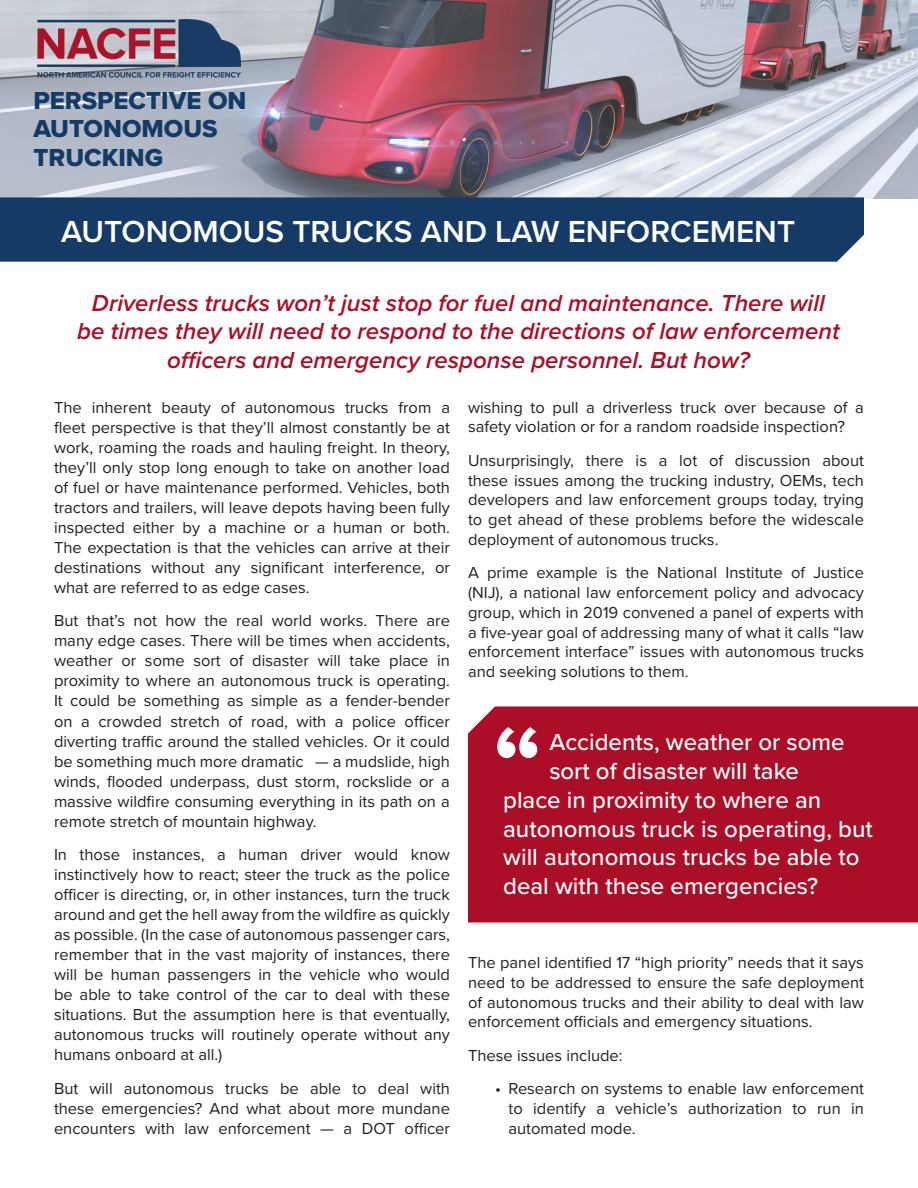
<style>
.page{position:relative;width:918px;height:1188px;background:#fff}
.page>*{position:absolute;margin:0;border:0;box-sizing:border-box;transform-origin:0 0}
.Bold_Text{font:700 108px "Proxima Nova";color:#fff}
.Headline{font:600 31.5px "Proxima Nova";color:#fff}
.t1{font:25.5px/28.5px "Proxima Nova Extrabld";color:#143a65}
.Body_Text{font:italic 600 24px/28.5px "Proxima Nova";color:#ab0f28;text-align:center}
.Body_Text-2{font:500 24px "Proxima Nova";color:#fff}
.Body_Text-3{font:16.5px/20.1px "Proxima Nova";color:#231f20;text-align:justify}
</style>
<div class="page">
<img style="left:0;top:0;width:918px;height:199px">
<img style="left:37px;top:19px;width:203px;height:61px">
<div style="left:0;top:197px;width:864px;height:65px;background:#143a65"></div>
<div style="left:468px;top:706px;width:450px;height:216px;background:#ab0f28"></div>
<h3 class="t1" style="left:33px;top:86px;width:214px">PERSPECTIVE ON<br>AUTONOMOUS<br>TRUCKING</h3>
<p class="Headline" style="left:61px;top:208px;width:735px">AUTONOMOUS TRUCKS AND LAW ENFORCEMENT</p>
<p class="Body_Text" style="left:77px;top:288px;width:764px">Driverless trucks won’t just stop for fuel and maintenance. There will be times they will need to respond to the directions of law enforcement officers and emergency response personnel. But how?</p>
<p class="Body_Text-3" style="left:54px;top:396px;width:398px">The inherent beauty of autonomous trucks from a fleet perspective is that they’ll almost constantly be at work, roaming the roads and hauling freight. In theory, they’ll only stop long enough to take on another load of fuel or have maintenance performed. Vehicles, both tractors and trailers, will leave depots having been fully inspected either by a machine or a human or both.<br>The expectation is that the vehicles can arrive at their destinations without any significant interference, or what are referred to as edge cases.</p>
<p class="Body_Text-3" style="left:54px;top:610px;width:398px">But that’s not how the real world works. There are many edge cases. There will be times when accidents, weather or some sort of disaster will take place in proximity to where an autonomous truck is operating.<br>It could be something as simple as a fender-bender on a crowded stretch of road, with a police officer diverting traffic around the stalled vehicles. Or it could be something much more dramatic — a mudslide, high winds, flooded underpass, dust storm, rockslide or a massive wildfire consuming everything in its path on a remote stretch of mountain highway.</p>
<p class="Body_Text-3" style="left:54px;top:844px;width:398px">In those instances, a human driver would know instinctively how to react; steer the truck as the police officer is directing, or, in other instances, turn the truck around and get the hell away from the wildfire as quickly as possible. (In the case of autonomous passenger cars, remember that in the vast majority of instances, there will be human passengers in the vehicle who would be able to take control of the car to deal with these situations. But the assumption here is that eventually, autonomous trucks will routinely operate without any humans onboard at all.)</p>
<p class="Body_Text-3" style="left:54px;top:1078px;width:398px">But will autonomous trucks be able to deal with these emergencies? And what about more mundane encounters with law enforcement — a DOT officer</p>
<p class="Body_Text-3" style="left:468px;top:397px;width:397px">wishing to pull a driverless truck over because of a safety violation or for a random roadside inspection?</p>
<p class="Body_Text-3" style="left:468px;top:450px;width:398px">Unsurprisingly, there is a lot of discussion about these issues among the trucking industry, OEMs, tech developers and law enforcement groups today, trying to get ahead of these problems before the widescale deployment of autonomous trucks.</p>
<p class="Body_Text-3" style="left:468px;top:562px;width:398px">A prime example is the National Institute of Justice (NIJ), a national law enforcement policy and advocacy group, which in 2019 convened a panel of experts with a five-year goal of addressing many of what it calls “law enforcement interface” issues with autonomous trucks and seeking solutions to them.</p>
<p class="Bold_Text" style="left:493px;top:684px;width:51px">“</p>
<p class="Body_Text-2" style="left:549px;top:724px;width:297px">Accidents, weather or some</p>
<p class="Body_Text-2" style="left:549px;top:753px;width:251px">sort of disaster will take</p>
<p class="Body_Text-2" style="left:503px;top:782px;width:319px">place in proximity to where an</p>
<p class="Body_Text-2" style="left:503px;top:811px;width:371px">autonomous truck is operating, but</p>
<p class="Body_Text-2" style="left:503px;top:840px;width:358px">will autonomous trucks be able to</p>
<p class="Body_Text-2" style="left:503px;top:868px;width:316px">deal with these emergencies?</p>
<p class="Body_Text-3" style="left:468px;top:952px;width:398px">The panel identified 17 “high priority” needs that it says need to be addressed to ensure the safe deployment of autonomous trucks and their ability to deal with law enforcement officials and emergency situations.</p>
<p class="Body_Text-3" style="left:468px;top:1044px;width:156px">These issues include:</p>
<p class="Body_Text-3" style="left:508px;top:1078px;width:357px;text-indent:-14px">• Research on systems to enable law enforcement to identify a vehicle’s authorization to run in automated mode.</p>
</div>
